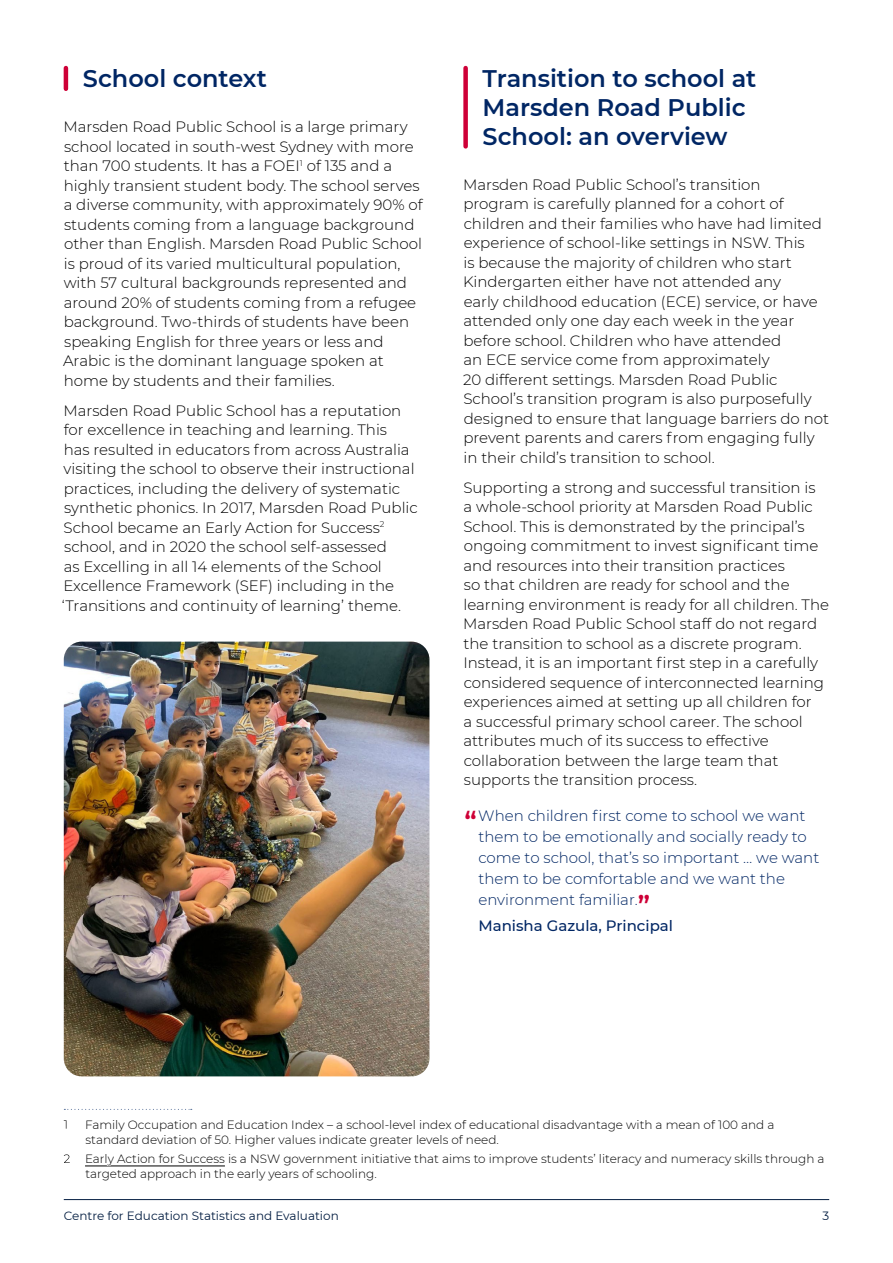
<style>
.page{position:relative;width:893px;height:1263px;background:#fff}
.page>*{position:absolute;margin:0;border:0;box-sizing:border-box;transform-origin:0 0}
.t1{font:600 24px/28.8px "Montserrat";color:#002664}
.t2{font:300 15px/19.5px "Montserrat";color:#000}
.t3{font:300 15px/21px "Montserrat";color:#002664}
.t4{font:500 15px "Montserrat";color:#002664}
.t5{font:300 12px/15px "Montserrat";color:#000}
.t6{font:12px "Montserrat";color:#041e42}
.s1{font-weight:600;font-size:27px;color:#ce0037}
.s2{color:#fff}
</style>
<div class="page">
<hr style="left:64px;top:1199px;width:765px;height:1px;background:#041e42">
<hr style="left:64px;top:68px;width:4px;height:21px;background:#ce0037">
<svg style="left:64px;top:1109px;width:128px;height:1px"></svg>
<hr style="left:85px;top:1166px;width:140px;height:1px;background:#000">
<svg style="left:64px;top:1154px;width:6px;height:9px"></svg>
<div style="left:463px;top:68px;width:5px;height:78px;background:#ce0037"></div>
<img style="left:64px;top:642px;width:365px;height:434px">
<h1 class="t1" style="left:83px;top:63px;width:185px">School context</h1>
<p class="t2" style="left:63px;top:116px;width:361px">Marsden Road Public School is a large primary school located in south-west Sydney with more than 700 students. It has a FOEI<sup>1</sup> of 135 and a highly transient student body. The school serves a diverse community, with approximately 90% of students coming from a language background other than English. Marsden Road Public School is proud of its varied multicultural population, with 57 cultural backgrounds represented and around 20% of students coming from a refugee background. Two-thirds of students have been speaking English for three years or less and Arabic is the dominant language spoken at home by students and their families.</p>
<p class="t2" style="left:62px;top:400px;width:357px">Marsden Road Public School has a reputation for excellence in teaching and learning. This<br>has resulted in educators from across Australia visiting the school to observe their instructional practices, including the delivery of systematic synthetic phonics. In 2017, Marsden Road Public School became an Early Action for Success<sup>2 </sup>school, and in 2020 the school self-assessed<br>as Excelling in all 14 elements of the School Excellence Framework (SEF) including in the ‘Transitions and continuity of learning’ theme.</p>
<h1 class="t1" style="left:483px;top:63px;width:275px">Transition to school at<br>Marsden Road Public<br>School: an overview</h1>
<p class="t2" style="left:463px;top:174px;width:368px">Marsden Road Public School’s transition program is carefully planned for a cohort of children and their families who have had limited experience of school-like settings in NSW. This<br>is because the majority of children who start Kindergarten either have not attended any<br>early childhood education (ECE) service, or have attended only one day each week in the year before school. Children who have attended<br>an ECE service come from approximately<br>20 different settings. Marsden Road Public School’s transition program is also purposefully designed to ensure that language barriers do not prevent parents and carers from engaging fully in their child’s transition to school.</p>
<p class="t2" style="left:463px;top:477px;width:367px">Supporting a strong and successful transition is<br>a whole-school priority at Marsden Road Public School. This is demonstrated by the principal’s ongoing commitment to invest significant time and resources into their transition practices<br>so that children are ready for school and the learning environment is ready for all children. The Marsden Road Public School staff do not regard the transition to school as a discrete program.<br>Instead, it is an important first step in a carefully considered sequence of interconnected learning experiences aimed at setting up all children for<br>a successful primary school career. The school attributes much of its success to effective collaboration between the large team that supports the transition process.</p>
<p class="t3" style="left:478px;top:805px;width:342px;text-indent:-14px"><span class="s1">“</span>When children first come to school we want them to be emotionally and socially ready to come to school, that’s so important … we want them to be comfortable and we want the environment familiar.<span class="s1">”</span></p>
<p class="t4" style="left:478px;top:915px;width:196px">Manisha Gazula, Principal</p>
<p class="t5" style="left:85px;top:1116px;width:691px">Family Occupation and Education Index – a school-level index of educational disadvantage with a mean of 100 and a standard deviation of 50. Higher values indicate greater levels of need.</p>
<p class="t5" style="left:85px;top:1151px;width:741px"><span class="s2">Early Action for Success</span> is a NSW government initiative that aims to improve students’ literacy and numeracy skills through a targeted approach in the early years of schooling.</p>
<p class="t6" style="left:64px;top:1208px;width:277px">Centre for Education Statistics and Evaluation</p>
<p class="t6" style="left:822px;top:1208px;width:8px">3</p>
</div>
